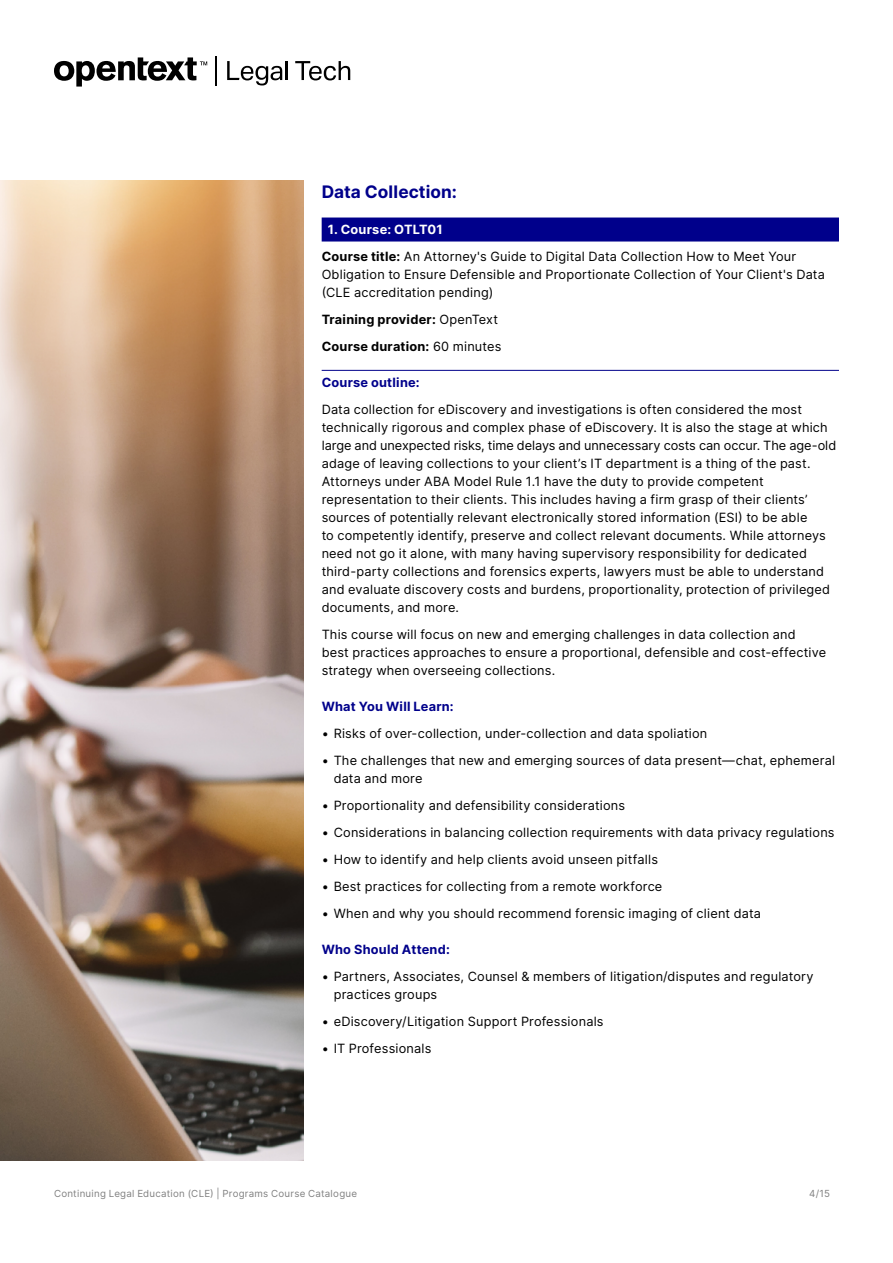
<style>
.page{position:relative;width:893px;height:1263px;background:#fff}
.page>*{position:absolute;margin:0;border:0;box-sizing:border-box;transform-origin:0 0}
.t1{font:700 17.25px "Inter";letter-spacing:.005em;color:#00008b}
.Body{font:12.75px/18px "Inter";letter-spacing:.015em;color:#000}
.Body-2{font:700 12.75px "Inter";letter-spacing:.02em;color:#000}
.H4_Rule_Above_Course{font:700 12.75px "Inter";letter-spacing:.02em;color:#00008b}
.H4_Course_title{font:700 12.75px "Inter";letter-spacing:.015em;color:#fff}
.t2{font:9.75px "Inter";letter-spacing:.025em;color:#808080}
.s1{font-weight:700}
.s2{font-weight:400}
</style>
<div class="page">
<svg style="left:227px;top:61px;width:55px;height:24px"></svg>
<hr style="left:285px;top:61px;width:3px;height:19px;background:#000">
<svg style="left:295px;top:61px;width:55px;height:19px"></svg>
<svg style="left:54px;top:57px;width:153px;height:30px"></svg>
<hr style="left:215px;top:56px;width:1px;height:30px;background:#000">
<img style="left:1px;top:180px;width:303px;height:981px">
<div style="left:322px;top:218px;width:517px;height:24px;background:#00008b"></div>
<hr style="left:322px;top:370px;width:517px;height:1px;background:#00008b">
<h3 class="t1" style="left:322px;top:179px;width:137px">Data Collection:</h3>
<p class="H4_Course_title" style="left:328px;top:220px;width:117px">1. Course: OTLT01</p>
<p class="Body" style="left:322px;top:247px;width:505px"><span class="s1">Course title:</span> An Attorney's Guide to Digital Data Collection How to Meet Your<br>Obligation to Ensure Defensible and Proportionate Collection of Your Client's Data (CLE accreditation pending)</p>
<p class="Body-2" style="left:322px;top:310px;width:178px">Training provider: <span class="s2">OpenText</span></p>
<p class="Body-2" style="left:322px;top:337px;width:181px">Course duration: <span class="s2">60 minutes</span></p>
<p class="H4_Rule_Above_Course" style="left:322px;top:373px;width:99px">Course outline:</p>
<p class="Body" style="left:322px;top:400px;width:516px">Data collection for eDiscovery and investigations is often considered the most technically rigorous and complex phase of eDiscovery. It is also the stage at which large and unexpected risks, time delays and unnecessary costs can occur. The age-old adage of leaving collections to your client’s IT department is a thing of the past.<br>Attorneys under ABA Model Rule 1.1 have the duty to provide competent representation to their clients. This includes having a firm grasp of their clients’ sources of potentially relevant electronically stored information (ESI) to be able<br>to competently identify, preserve and collect relevant documents. While attorneys need not go it alone, with many having supervisory responsibility for dedicated third-party collections and forensics experts, lawyers must be able to understand and evaluate discovery costs and burdens, proportionality, protection of privileged documents, and more.</p>
<p class="Body" style="left:322px;top:625px;width:506px">This course will focus on new and emerging challenges in data collection and best practices approaches to ensure a proportional, defensible and cost-effective strategy when overseeing collections.</p>
<h4 class="H4_Rule_Above_Course" style="left:322px;top:697px;width:134px">What You Will Learn:</h4>
<p class="Body" style="left:322px;top:724px;width:387px">• Risks of over-collection, under-collection and data spoliation</p>
<p class="Body" style="left:334px;top:751px;width:503px;text-indent:-12px">• The challenges that new and emerging sources of data present—chat, ephemeral data and more</p>
<p class="Body" style="left:322px;top:796px;width:305px">• Proportionality and defensibility considerations</p>
<p class="Body" style="left:322px;top:823px;width:514px">• Considerations in balancing collection requirements with data privacy regulations</p>
<p class="Body" style="left:322px;top:850px;width:338px">• How to identify and help clients avoid unseen pitfalls</p>
<p class="Body" style="left:322px;top:877px;width:342px">• Best practices for collecting from a remote workforce</p>
<p class="Body" style="left:322px;top:904px;width:441px">• When and why you should recommend forensic imaging of client data</p>
<h4 class="H4_Rule_Above_Course" style="left:322px;top:940px;width:130px">Who Should Attend:</h4>
<p class="Body" style="left:334px;top:967px;width:481px;text-indent:-12px">• Partners, Associates, Counsel &amp; members of litigation/disputes and regulatory practices groups</p>
<p class="Body" style="left:322px;top:1012px;width:283px">• eDiscovery/Litigation Support Professionals</p>
<p class="Body" style="left:322px;top:1039px;width:111px">• IT Professionals</p>
<p class="t2" style="left:54px;top:1186px;width:305px">Continuing Legal Education (CLE) | Programs Course Catalogue</p>
<p class="t2" style="left:809px;top:1186px;width:22px">4/15</p>
</div>
